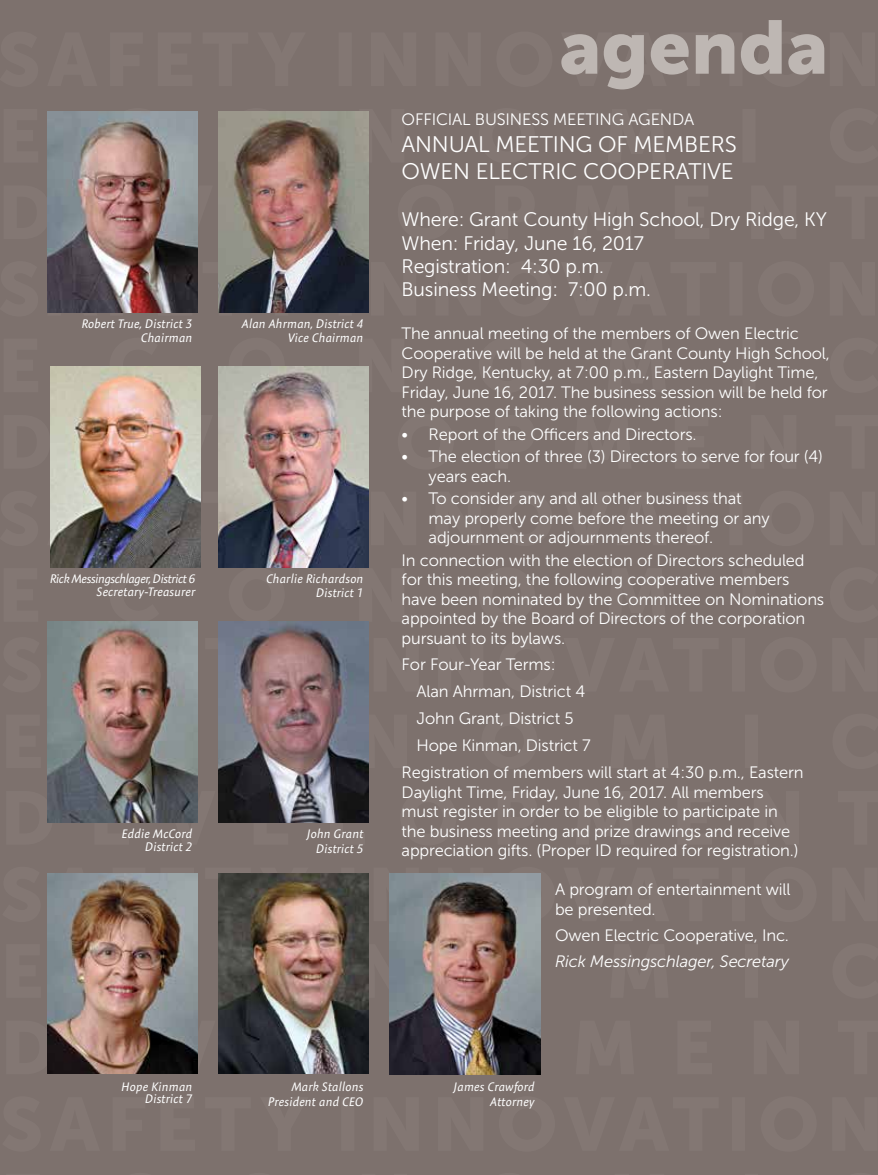
<style>
.page{position:relative;width:878px;height:1175px;background:#fff}
.page>*{position:absolute;margin:0;border:0;box-sizing:border-box;transform-origin:0 0}
.t1{font:75px "Museo Sans 900";color:#beb7b3}
.t2{font:22.5px/27px "Museo Sans 300";letter-spacing:-.01em;color:#fff}
.t3{font:19.5px/23.4px "Museo Sans 300";letter-spacing:-.01em;color:#fff}
.t4{font:16.5px/19.5px "Museo Sans 300";letter-spacing:-.01em;color:#fff}
.t5{font:italic 16.5px "Museo Sans 300";letter-spacing:-.01em;color:#fff}
.t6{font:italic 12.45px/13.8px "Expo Sans Pro";color:#fff;text-align:right}
.t7{font:italic 12.45px/12.6px "Expo Sans Pro";letter-spacing:-.045em;color:#fff;text-align:right}
</style>
<div class="page">
<div style="left:0;top:0;width:878px;height:1174px;background:#7d716d"></div>
<svg style="left:47px;top:1019px;width:494px;height:56px"></svg>
<svg style="left:47px;top:943px;width:494px;height:55px"></svg>
<svg style="left:47px;top:873px;width:494px;height:49px"></svg>
<svg style="left:47px;top:790px;width:322px;height:33px"></svg>
<svg style="left:47px;top:567px;width:322px;height:55px"></svg>
<svg style="left:50px;top:366px;width:319px;height:27px"></svg>
<svg style="left:47px;top:261px;width:322px;height:52px"></svg>
<svg style="left:47px;top:111px;width:322px;height:52px"></svg>
<img style="left:219px;top:112px;width:150px;height:200px">
<img style="left:219px;top:367px;width:150px;height:200px">
<img style="left:219px;top:622px;width:150px;height:200px">
<img style="left:48px;top:622px;width:150px;height:200px">
<img style="left:50px;top:367px;width:151px;height:200px">
<img style="left:48px;top:873px;width:150px;height:200px">
<img style="left:219px;top:873px;width:150px;height:200px">
<img style="left:48px;top:112px;width:150px;height:200px">
<img style="left:390px;top:874px;width:150px;height:200px">
<p class="t6" style="left:82px;top:317px;width:112px">Robert True, District 3<br>Chairman</p>
<p class="t7" style="left:50px;top:572px;width:147px">Rick Messingschlager, District 6<br>Secretary-Treasurer</p>
<p class="t6" style="left:122px;top:827px;width:72px;line-height:12.6px">Eddie McCord<br>District 2</p>
<p class="t6" style="left:242px;top:317px;width:123px">Alan Ahrman, District 4<br>Vice Chairman</p>
<p class="t6" style="left:266px;top:572px;width:99px">Charlie Richardson<br>District 1</p>
<p class="t6" style="left:307px;top:826px;width:58px;line-height:14.9px">John Grant<br>District 5</p>
<h1 class="t1" style="left:559px;top:5px;width:270px">agenda</h1>
<p class="t4" style="left:401px;top:110px;width:294px">OFFICIAL BUSINESS MEETING AGENDA</p>
<h2 class="t2" style="left:401px;top:131px;width:336px">ANNUAL MEETING OF MEMBERS<br>OWEN ELECTRIC COOPERATIVE</h2>
<p class="t3" style="left:401px;top:208px;width:427px">Where: Grant County High School, Dry Ridge, KY<br>When: Friday, June 16, 2017<br>Registration: 4:30 p.m.<br>Business Meeting: 7:00 p.m.</p>
<p class="t4" style="left:401px;top:324px;width:429px">The annual meeting of the members of Owen Electric Cooperative will be held at the Grant County High School, Dry Ridge, Kentucky, at 7:00 p.m., Eastern Daylight Time, Friday, June 16, 2017. The business session will be held for the purpose of taking the following actions:</p>
<p class="t4" style="left:401px;top:424px;width:296px">• Report of the Officers and Directors.</p>
<p class="t4" style="left:428px;top:447px;width:396px;text-indent:-27px">• The election of three (3) Directors to serve for four (4) years each.</p>
<p class="t4" style="left:428px;top:489px;width:342px;text-indent:-27px">• To consider any and all other business that may properly come before the meeting or any adjournment or adjournments thereof.</p>
<p class="t4" style="left:401px;top:550px;width:424px">In connection with the election of Directors scheduled for this meeting, the following cooperative members have been nominated by the Committee on Nominations appointed by the Board of Directors of the corporation pursuant to its bylaws.</p>
<p class="t4" style="left:401px;top:655px;width:155px">For Four-Year Terms:</p>
<p class="t4" style="left:416px;top:682px;width:170px">Alan Ahrman, District 4</p>
<p class="t4" style="left:416px;top:709px;width:158px">John Grant, District 5</p>
<p class="t4" style="left:416px;top:736px;width:175px">Hope Kinman, District 7</p>
<p class="t4" style="left:401px;top:763px;width:403px">Registration of members will start at 4:30 p.m., Eastern</p>
<p class="t4" style="left:401px;top:782px;width:398px">Daylight Time, Friday, June 16, 2017. All members must register in order to be eligible to participate in the business meeting and prize drawings and receive appreciation gifts. (Proper ID required for registration.)</p>
<p class="t4" style="left:555px;top:880px;width:237px">A program of entertainment will be presented.</p>
<p class="t4" style="left:555px;top:925px;width:235px">Owen Electric Cooperative, Inc.</p>
<p class="t5" style="left:555px;top:952px;width:235px">Rick Messingschlager, Secretary</p>
<p class="t6" style="left:121px;top:1079px;width:73px;line-height:12.6px">Hope Kinman<br>District 7</p>
<p class="t6" style="left:268px;top:1078px;width:97px;line-height:14.9px">Mark Stallons<br>President and CEO</p>
<p class="t6" style="left:454px;top:1079px;width:82px;line-height:14.9px">James Crawford<br>Attorney</p>
</div>
